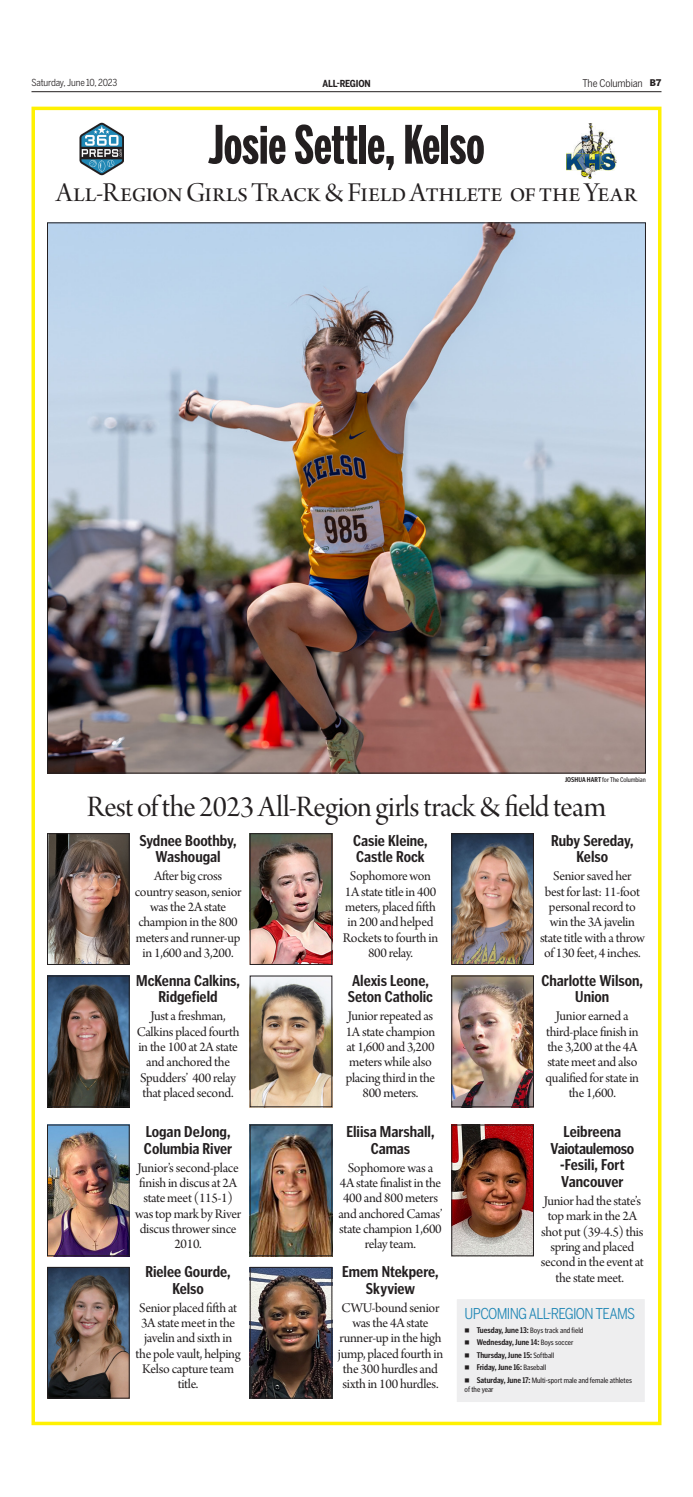
<style>
.page{position:relative;width:693px;height:1497px;background:#fff}
.page>*{position:absolute;margin:0;border:0;box-sizing:border-box;transform-origin:0 0}
.Hed_Benton{font:700 52.5px "Benton Sans Extra Compressed";color:#231f20}
.Hed_Arno{font:31.5px "Arno Pro Display";letter-spacing:-.015em;color:#231f20}
.Hed_Arno-2{font:28.88px "Arno Pro Display";letter-spacing:-.005em;color:#231f20}
.Buster{font:700 15.75px/16.6px "Poynter Gothic Text Cond";letter-spacing:-.005em;color:#231f20;text-align:center}
.Box_hed{font:14.88px "Benton Sans Condensed";letter-spacing:-.05em;color:#2087b5}
.Subhed_1_col{font:14px/15.3px "Arno Pro Subhead";letter-spacing:-.02em;color:#231f20;text-align:center}
.Folio_label{font:10.5px "Benton Sans Condensed";letter-spacing:-.015em;color:#231f20}
.Folio_date{font:9.62px "Benton Sans Condensed";letter-spacing:-.02em;color:#231f20}
.Folio_label-2{font:700 9.62px "Benton Sans Condensed";letter-spacing:-.02em;color:#231f20}
.Folio_page{font:900 9.62px "Poynter Gothic Text";color:#231f20}
.t1{font:700 8.31px "Poynter Gothic Text Cond";letter-spacing:-.005em;color:#231f20}
.t2{font:7.88px/8.8px "Poynter Gothic Text Cond";letter-spacing:-.005em;color:#231f20}
.Cutline_credit_strin{font:7px "Poynter Gothic Text Cond";letter-spacing:-.005em;color:#231f20}
.s1{font-weight:700}
.s2{font-weight:700;font-size:8.31px}
.s3{font-weight:400;font-size:7.88px}
</style>
<div class="page">
<div style="left:32px;top:107px;width:630px;height:1317px;border:4px solid #fff101"></div>
<hr style="left:32px;top:91px;width:630px;height:1px;background:#231f20">
<img style="left:49px;top:835px;width:78px;height:127px">
<div style="left:47px;top:833px;width:82px;height:131px;border:1px solid #231f20"></div>
<img style="left:49px;top:977px;width:78px;height:128px">
<div style="left:47px;top:975px;width:82px;height:132px;border:1px solid #231f20"></div>
<img style="left:252px;top:977px;width:78px;height:128px">
<div style="left:250px;top:975px;width:82px;height:132px;border:1px solid #231f20"></div>
<img style="left:252px;top:835px;width:78px;height:127px">
<div style="left:250px;top:833px;width:82px;height:131px;border:1px solid #231f20"></div>
<img style="left:453px;top:835px;width:79px;height:127px">
<div style="left:451px;top:833px;width:83px;height:131px;border:1px solid #231f20"></div>
<img style="left:453px;top:977px;width:79px;height:128px">
<div style="left:451px;top:975px;width:83px;height:132px;border:1px solid #231f20"></div>
<img style="left:80px;top:122px;width:44px;height:53px">
<img style="left:566px;top:123px;width:51px;height:55px">
<img style="left:49px;top:1124px;width:81px;height:131px">
<div style="left:47px;top:1124px;width:82px;height:131px;border:1px solid #231f20"></div>
<img style="left:49px;top:1266px;width:81px;height:132px">
<div style="left:47px;top:1266px;width:82px;height:132px;border:1px solid #231f20"></div>
<img style="left:252px;top:1268px;width:78px;height:128px">
<div style="left:250px;top:1266px;width:82px;height:132px;border:1px solid #231f20"></div>
<img style="left:252px;top:1126px;width:78px;height:127px">
<div style="left:250px;top:1124px;width:82px;height:131px;border:1px solid #231f20"></div>
<img style="left:453px;top:1126px;width:79px;height:127px">
<div style="left:451px;top:1124px;width:83px;height:131px;border:1px solid #231f20"></div>
<img style="left:49px;top:224px;width:595px;height:547px">
<div style="left:456px;top:1298px;width:189px;height:104px;background:#eeeeef"></div>
<div style="left:456px;top:1298px;width:190px;height:104px;border:1px solid #fff"></div>
<p class="Folio_date" style="left:32px;top:77px;width:87px">Saturday, June 10, 2023</p>
<p class="Folio_label-2" style="left:322px;top:77px;width:50px">ALL-REGION</p>
<p class="Folio_label" style="left:582px;top:77px;width:62px">The Columbian</p>
<p class="Folio_page" style="left:650px;top:77px;width:13px">B7</p>
<p class="Hed_Benton" style="left:208px;top:112px;width:278px">Josie Settle, Kelso</p>
<p class="Hed_Arno-2" style="left:56px;top:177px;width:582px">All-Region Girls Track &amp; Field Athlete of the Year</p>
<p class="Cutline_credit_strin" style="left:565px;top:775px;width:82px"><span class="s1">JOSHUA HART</span> for The Columbian</p>
<p class="Hed_Arno" style="left:87px;top:789px;width:521px">Rest ofthe 2023 All-Region girls track &amp; field team</p>
<p class="Buster" style="left:140px;top:832px;width:99px">Sydnee Boothby,<br>Washougal</p>
<p class="Subhed_1_col" style="left:135px;top:869px;width:108px">After big cross country season, senior was the 2A state champion in the 800 meters and runner-up in 1,600 and 3,200.</p>
<p class="Buster" style="left:136px;top:972px;width:105px">McKenna Calkins,<br>Ridgefield</p>
<p class="Subhed_1_col" style="left:137px;top:1009px;width:104px">Just a freshman,<br>Calkins placed fourth in the 100 at 2A state and anchored the<br>Spudders’ 400 relay that placed second.</p>
<p class="Buster" style="left:144px;top:1123px;width:90px;text-align:left">Logan DeJong,<br>Columbia River</p>
<p class="Subhed_1_col" style="left:135px;top:1160px;width:107px">Junior’s second-place finish in discus at 2A state meet (115-1) was top mark by River discus thrower since<br>2010.</p>
<p class="Buster" style="left:146px;top:1263px;width:87px">Rielee Gourde,<br>Kelso</p>
<p class="Subhed_1_col" style="left:136px;top:1300px;width:107px">Senior placed fifth at<br>3A state meet in the javelin and sixth in the pole vault, helping<br>Kelso capture team title.</p>
<p class="Buster" style="left:353px;top:832px;width:76px;text-align:left">Casie Kleine,<br>Castle Rock</p>
<p class="Subhed_1_col" style="left:343px;top:869px;width:97px">Sophomore won<br>1A state title in 400 meters, placed fifth in 200 and helped<br>Rockets to fourth in<br>800 relay.</p>
<p class="Buster" style="left:348px;top:972px;width:87px;text-align:left">Alexis Leone,<br>Seton Catholic</p>
<p class="Subhed_1_col" style="left:346px;top:1009px;width:91px">Junior repeated as<br>1A state champion at 1,600 and 3,200 meters while also placing third in the<br>800 meters.</p>
<p class="Buster" style="left:346px;top:1123px;width:90px">Eliisa Marshall,<br>Camas</p>
<p class="Subhed_1_col" style="left:338px;top:1160px;width:106px">Sophomore was a<br>4A state finalist in the<br>400 and 800 meters and anchored Camas’ state champion 1,600 relay team.</p>
<p class="Buster" style="left:342px;top:1263px;width:98px">Emem Ntekpere,<br>Skyview</p>
<p class="Subhed_1_col" style="left:338px;top:1300px;width:107px">CWU-bound senior was the 4A state runner-up in the high jump, placed fourth in the 300 hurdles and sixth in 100 hurdles.</p>
<p class="Buster" style="left:551px;top:832px;width:84px">Ruby Sereday,<br>Kelso</p>
<p class="Subhed_1_col" style="left:540px;top:869px;width:106px">Senior saved her<br>best for last: 11-foot personal record to win the 3A javelin state title with a throw of 130 feet, 4 inches.</p>
<p class="Buster" style="left:542px;top:972px;width:103px">Charlotte Wilson,<br>Union</p>
<p class="Subhed_1_col" style="left:546px;top:1009px;width:95px">Junior earned a third-place finish in the 3,200 at the 4A state meet and also qualified for state in the 1,600.</p>
<p class="Buster" style="left:551px;top:1123px;width:85px">Leibreena<br>Vaiotaulemoso -Fesili, Fort<br>Vancouver</p>
<p class="Subhed_1_col" style="left:541px;top:1193px;width:104px">Junior had the state’s top mark in the 2A shot put (39-4.5) this spring and placed second in the event at the state meet.</p>
<p class="Box_hed" style="left:465px;top:1304px;width:172px">UPCOMING ALL-REGION TEAMS</p>
<p class="t2" style="left:465px;top:1325px;width:120px">■ <span class="s2">Tuesday, June 13:</span> Boys track and field</p>
<p class="t1" style="left:465px;top:1337px;width:110px">■ Wednesday, June 14: <span class="s3">Boys soccer</span></p>
<p class="t1" style="left:465px;top:1349px;width:91px">■ Thursday, June 15: <span class="s3">Softball</span></p>
<p class="t1" style="left:465px;top:1362px;width:83px">■ Friday, June 16: <span class="s3">Baseball</span></p>
<p class="t2" style="left:465px;top:1375px;width:169px">■ <span class="s2">Saturday, June 17:</span> Multi-sport male and female athletes of the year</p>
</div>
